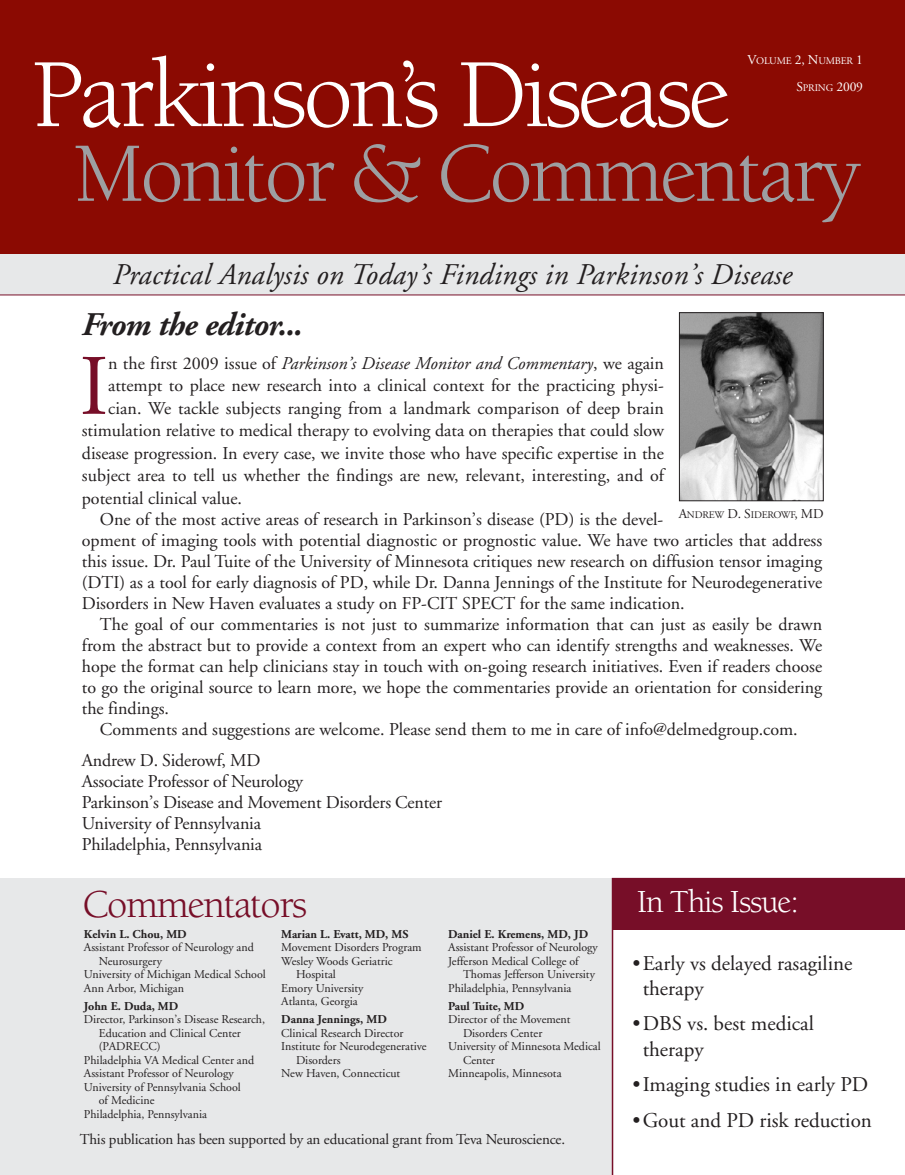
<style>
.page{position:relative;width:905px;height:1175px;background:#fff}
.page>*{position:absolute;margin:0;border:0;box-sizing:border-box;transform-origin:0 0}
.t1{font:100.35px "Berkeley";letter-spacing:-.04em;color:#fff}
.t2{font:86.7px "Berkeley";letter-spacing:-.04em;color:#9d9fa2}
.t3{font:85.8px "Adobe Garamond";color:#770e28}
.t4{font:40.5px "Berkeley";letter-spacing:-.035em;color:#770e28}
.t5{font:italic 700 33px "Adobe Garamond";letter-spacing:-.02em;color:#231f20}
.t6{font:33px "Berkeley";letter-spacing:-.035em;color:#fff}
.t7{font:italic 30px "Adobe Garamond";letter-spacing:.01em;color:#231f20}
.t8{font:21px/25.2px "Adobe Garamond";color:#231f20}
.t9{font:18px/21px "Adobe Garamond";color:#231f20}
.t10{font:italic 18px "Adobe Garamond";color:#231f20}
.t11{font:15px "Adobe Garamond";letter-spacing:-.01em;color:#231f20}
.t12{font:13.5px "Adobe Garamond";color:#fff}
.t13{font:12px/13.5px "Adobe Garamond";color:#231f20}
.t14{font:700 12px "Adobe Garamond";color:#231f20}
.t15{font:10.2px "Adobe Garamond";letter-spacing:-.015em;color:#231f20}
.t16{font:10.2px "Adobe Garamond";letter-spacing:-.015em;color:#fff}
.s1{font-size:13.5px}
.s2{font-size:10.2px}
.s3{font-style:normal}
</style>
<div class="page">
<div style="left:0;top:250px;width:904px;height:45px;background:#e7e8e9"></div>
<div style="left:0;top:878px;width:612px;height:296px;background:#e7e8e9"></div>
<div style="left:0;top:0;width:904px;height:253px;background:#8b0a02"></div>
<img style="left:681px;top:314px;width:140px;height:185px">
<div style="left:679px;top:312px;width:144px;height:189px;border:1px solid #231f20"></div>
<hr style="left:0;top:294px;width:904px;height:1px;background:#770e28">
<svg style="left:611px;top:929px;width:293px;height:245px"></svg>
<div style="left:611px;top:878px;width:293px;height:51px;background:#770e28"></div>
<p class="t16" style="left:747px;top:56px;width:117px"><span class="s1">V</span>OLUME <span class="s1">2, N</span>UMBER <span class="s1">1</span></p>
<p class="t12" style="left:796px;top:81px;width:68px">S<span class="s2">PRING</span> 2009</p>
<h1 class="t1" style="left:32px;top:55px;width:701px">Parkinson’s Disease</h1>
<h2 class="t2" style="left:73px;top:140px;width:789px">Monitor &amp; Commentary</h2>
<h3 class="t7" style="left:113px;top:262px;width:680px">Practical Analysis on Today’s Findings in Parkinson’s Disease</h3>
<h3 class="t5" style="left:82px;top:311px;width:222px">From the editor...</h3>
<h3 class="t3" style="left:79px;top:352px;width:31px">I</h3>
<p class="t10" style="left:108px;top:356px;width:557px"><span class="s3">n the first 2009 issue of</span> Parkinson’s Disease Monitor and Commentary<span class="s3">, we again</span></p>
<p class="t9" style="left:108px;top:376px;width:557px">attempt to place new research into a clinical context for the practicing physi-</p>
<p class="t9" style="left:108px;top:399px;width:557px">cian. We tackle subjects ranging from a landmark comparison of deep brain</p>
<p class="t9" style="left:82px;top:421px;width:583px">stimulation relative to medical therapy to evolving data on therapies that could slow</p>
<p class="t9" style="left:82px;top:444px;width:583px">disease progression. In every case, we invite those who have specific expertise in the</p>
<p class="t9" style="left:82px;top:466px;width:583px">subject area to tell us whether the findings are new, relevant, interesting, and of</p>
<p class="t9" style="left:82px;top:489px;width:162px">potential clinical value.</p>
<p class="t9" style="left:100px;top:510px;width:565px">One of the most active areas of research in Parkinson’s disease (PD) is the devel-</p>
<p class="t9" style="left:82px;top:531px;width:741px">opment of imaging tools with potential diagnostic or prognostic value. We have two articles that address</p>
<p class="t9" style="left:82px;top:552px;width:741px">this issue. Dr. Paul Tuite of the University of Minnesota critiques new research on diffusion tensor imaging</p>
<p class="t9" style="left:82px;top:573px;width:741px">(DTI) as a tool for early diagnosis of PD, while Dr. Danna Jennings of the Institute for Neurodegenerative</p>
<p class="t9" style="left:82px;top:594px;width:604px">Disorders in New Haven evaluates a study on FP-CIT SPECT for the same indication.</p>
<p class="t9" style="left:100px;top:615px;width:723px">The goal of our commentaries is not just to summarize information that can just as easily be drawn</p>
<p class="t9" style="left:82px;top:636px;width:741px">from the abstract but to provide a context from an expert who can identify strengths and weaknesses. We</p>
<p class="t9" style="left:82px;top:657px;width:741px">hope the format can help clinicians stay in touch with on-going research initiatives. Even if readers choose</p>
<p class="t9" style="left:82px;top:678px;width:741px">to go the original source to learn more, we hope the commentaries provide an orientation for considering</p>
<p class="t9" style="left:82px;top:699px;width:89px">the findings.</p>
<p class="t9" style="left:100px;top:720px;width:699px">Comments and suggestions are welcome. Please send them to me in care of info@delmedgroup.com.</p>
<p class="t9" style="left:82px;top:751px;width:362px">Andrew D. Siderowf, MD<br>Associate Professor of Neurology<br>Parkinson’s Disease and Movement Disorders Center University of Pennsylvania<br>Philadelphia, Pennsylvania</p>
<p class="t15" style="left:678px;top:510px;width:146px"><span class="s1">A</span>NDREW <span class="s1">D. S</span>IDEROWF<span class="s1">, MD</span></p>
<h3 class="t4" style="left:83px;top:888px;width:226px">Commentators</h3>
<p class="t14" style="left:84px;top:929px;width:104px">Kelvin L. Chou, MD</p>
<p class="t13" style="left:84px;top:941px;width:171px">Assistant Professor of Neurology and</p>
<p class="t13" style="left:99px;top:955px;width:65px">Neurosurgery</p>
<p class="t13" style="left:84px;top:968px;width:183px">University of Michigan Medical School</p>
<p class="t13" style="left:84px;top:982px;width:102px">Ann Arbor, Michigan</p>
<p class="t14" style="left:84px;top:1001px;width:96px">John E. Duda, MD</p>
<p class="t13" style="left:84px;top:1013px;width:183px">Director, Parkinson’s Disease Research,</p>
<p class="t13" style="left:99px;top:1027px;width:144px">Education and Clinical Center</p>
<p class="t13" style="left:99px;top:1040px;width:64px">(PADRECC)</p>
<p class="t13" style="left:84px;top:1054px;width:172px">Philadelphia VA Medical Center and</p>
<p class="t13" style="left:84px;top:1067px;width:151px">Assistant Professor of Neurology</p>
<p class="t13" style="left:84px;top:1081px;width:158px">University of Pennsylvania School</p>
<p class="t13" style="left:99px;top:1094px;width:57px">of Medicine</p>
<p class="t13" style="left:84px;top:1108px;width:125px">Philadelphia, Pennsylvania</p>
<p class="t14" style="left:281px;top:929px;width:129px">Marian L. Evatt, MD, MS</p>
<p class="t13" style="left:281px;top:942px;width:142px">Movement Disorders Program</p>
<p class="t13" style="left:281px;top:955px;width:113px">Wesley Woods Geriatric</p>
<p class="t13" style="left:296px;top:969px;width:41px">Hospital</p>
<p class="t13" style="left:281px;top:982px;width:84px">Emory University</p>
<p class="t13" style="left:281px;top:996px;width:78px">Atlanta, Georgia</p>
<p class="t14" style="left:281px;top:1014px;width:107px">Danna Jennings, MD</p>
<p class="t13" style="left:281px;top:1027px;width:124px">Clinical Research Director</p>
<p class="t13" style="left:281px;top:1041px;width:147px">Institute for Neurodegenerative</p>
<p class="t13" style="left:296px;top:1054px;width:46px">Disorders</p>
<p class="t13" style="left:281px;top:1068px;width:120px">New Haven, Connecticut</p>
<p class="t14" style="left:448px;top:929px;width:141px">Daniel E. Kremens, MD, JD</p>
<p class="t13" style="left:448px;top:942px;width:151px">Assistant Professor of Neurology<br>Jefferson Medical College of</p>
<p class="t13" style="left:448px;top:969px;width:148px;text-indent:15px">Thomas Jefferson University<br>Philadelphia, Pennsylvania</p>
<p class="t14" style="left:448px;top:1001px;width:78px">Paul Tuite, MD</p>
<p class="t13" style="left:448px;top:1014px;width:124px">Director of the Movement</p>
<p class="t13" style="left:463px;top:1027px;width:81px">Disorders Center</p>
<p class="t13" style="left:448px;top:1041px;width:154px">University of Minnesota Medical</p>
<p class="t13" style="left:463px;top:1054px;width:33px">Center</p>
<p class="t13" style="left:448px;top:1068px;width:115px">Minneapolis, Minnesota</p>
<p class="t11" style="left:80px;top:1133px;width:487px">This publication has been supported by an educational grant from Teva Neuroscience.</p>
<h3 class="t6" style="left:636px;top:889px;width:164px">In This Issue:</h3>
<p class="t8" style="left:642px;top:952px;width:211px;text-indent:-10px">•Early vs delayed rasagiline therapy</p>
<p class="t8" style="left:642px;top:1013px;width:173px;text-indent:-10px">•DBS vs. best medical therapy</p>
<p class="t8" style="left:632px;top:1074px;width:237px">•Imaging studies in early PD</p>
<p class="t8" style="left:632px;top:1109px;width:241px">•Gout and PD risk reduction</p>
</div>
